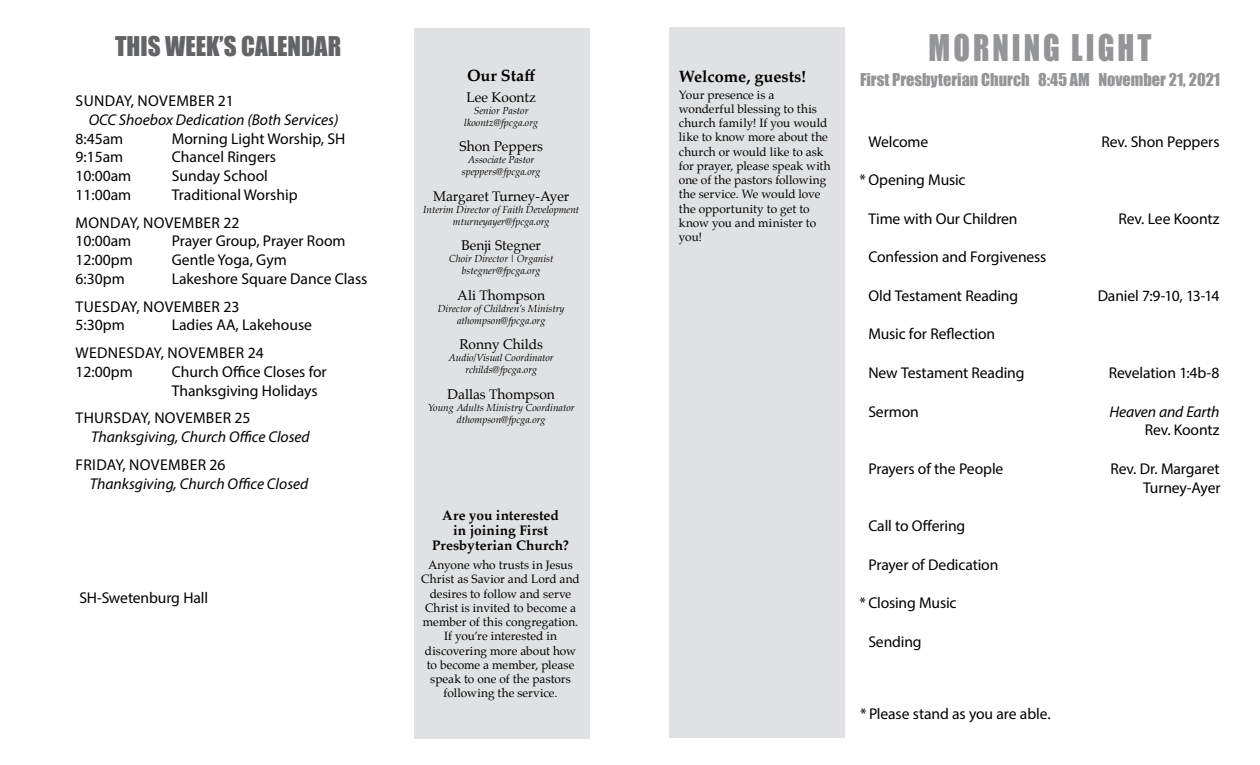
<style>
.page{position:relative;width:1260px;height:765px;background:#fff}
.page>*{position:absolute;margin:0;border:0;box-sizing:border-box;transform-origin:0 0}
.t1{font:33.75px "Impact";letter-spacing:.1em;color:#808285;scale:.9 1}
.t2{font:25px "Impact";color:#636466}
.t3{font:16.25px "Impact";color:#808285}
.t4{font:700 16.25px "Palatino";color:#000}
.t5{font:15.62px/27.8px "Myriad Pro";color:#000}
.t6{font:italic 15.62px "Myriad Pro";color:#000}
.t7{font:15.62px "Myriad Pro";letter-spacing:.02em;color:#000}
.t8{font:13.75px "Palatino";color:#000}
.t9{font:700 13.75px/15px "Palatino";letter-spacing:.005em;color:#000;text-align:center}
.t10{font:11.88px/14.2px "Palatino";color:#000;text-align:center}
.t11{font:italic 10px/12px "Palatino";color:#000;text-align:center}
</style>
<div class="page">
<div style="left:415px;top:28px;width:175px;height:710px;background:#e0e1e2"></div>
<div style="left:669px;top:28px;width:176px;height:710px;background:#e0e1e2"></div>
<h2 class="t2" style="left:115px;top:31px;width:228px">This Week’s Calendar</h2>
<p class="t7" style="left:76px;top:91px;width:160px">SUNDAY, NOVEMBER 21</p>
<p class="t6" style="left:89px;top:110px;width:251px">OCC Shoebox Dedication (Both Services)</p>
<p class="t5" style="left:75px;top:124px;width:49px">8:45am</p>
<p class="t5" style="left:172px;top:124px;width:175px">Morning Light Worship, SH</p>
<p class="t5" style="left:75px;top:143px;width:49px">9:15am</p>
<p class="t5" style="left:172px;top:143px;width:106px">Chancel Ringers</p>
<p class="t5" style="left:75px;top:162px;width:57px">10:00am</p>
<p class="t5" style="left:172px;top:162px;width:98px">Sunday School</p>
<p class="t5" style="left:75px;top:181px;width:57px">11:00am</p>
<p class="t5" style="left:76px;top:181px;width:224px;text-indent:96px">Traditional Worship<br>MONDAY, NOVEMBER 22</p>
<p class="t5" style="left:75px;top:227px;width:57px">10:00am</p>
<p class="t5" style="left:172px;top:227px;width:175px">Prayer Group, Prayer Room</p>
<p class="t5" style="left:75px;top:246px;width:59px">12:00pm</p>
<p class="t5" style="left:172px;top:246px;width:117px">Gentle Yoga, Gym</p>
<p class="t5" style="left:75px;top:265px;width:51px">6:30pm</p>
<p class="t5" style="left:76px;top:265px;width:293px;text-indent:96px">Lakeshore Square Dance Class<br>TUESDAY, NOVEMBER 23</p>
<p class="t5" style="left:75px;top:311px;width:51px">5:30pm</p>
<p class="t5" style="left:76px;top:311px;width:238px;text-indent:96px">Ladies AA, Lakehouse<br>WEDNESDAY, NOVEMBER 24</p>
<p class="t5" style="left:75px;top:358px;width:59px">12:00pm</p>
<p class="t5" style="left:172px;top:362px;width:156px;line-height:18.8px">Church Office Closes for<br>Thanksgiving Holidays</p>
<p class="t7" style="left:76px;top:409px;width:176px">THURSDAY, NOVEMBER 25</p>
<p class="t6" style="left:91px;top:427px;width:220px">Thanksgiving, Church Office Closed</p>
<p class="t7" style="left:76px;top:455px;width:151px">FRIDAY, NOVEMBER 26</p>
<p class="t6" style="left:90px;top:474px;width:220px">Thanksgiving, Church Office Closed</p>
<p class="t5" style="left:79px;top:584px;width:130px">SH-Swetenburg Hall</p>
<p class="t4" style="left:467px;top:67px;width:70px">Our Staff</p>
<p class="t8" style="left:467px;top:90px;width:71px">Lee Koontz</p>
<p class="t11" style="left:464px;top:105px;width:75px">Senior Pastor lkoontz@fpcga.org</p>
<p class="t8" style="left:460px;top:140px;width:85px">Shon Peppers</p>
<p class="t11" style="left:462px;top:155px;width:80px">Associate Pastor speppers@fpcga.org</p>
<p class="t8" style="left:433px;top:189px;width:138px">Margaret Turney-Ayer</p>
<p class="t11" style="left:423px;top:204px;width:158px">Interim Director of Faith Development mturneyayer@fpcga.org</p>
<p class="t8" style="left:461px;top:239px;width:81px">Benji Stegner</p>
<p class="t11" style="left:449px;top:254px;width:106px">Choir Director|Organist bstegner@fpcga.org</p>
<p class="t8" style="left:457px;top:288px;width:89px">Ali Thompson</p>
<p class="t11" style="left:438px;top:303px;width:128px">Director of Children’s Ministry athompson@fpcga.org</p>
<p class="t8" style="left:459px;top:338px;width:85px">Ronny Childs</p>
<p class="t11" style="left:449px;top:353px;width:107px">Audio/Visual Coordinator rchilds@fpcga.org</p>
<p class="t8" style="left:448px;top:387px;width:109px">Dallas Thompson</p>
<p class="t11" style="left:428px;top:402px;width:148px">Young Adults Ministry Coordinator dthompson@fpcga.org</p>
<p class="t9" style="left:432px;top:509px;width:138px">Are you interested<br>in joining First<br>Presbyterian Church?</p>
<p class="t10" style="left:421px;top:559px;width:160px">Anyone who trusts in Jesus<br>Christ as Savior and Lord and desires to follow and serve<br>Christ is invited to become a member of this congregation.<br>If you’re interested in discovering more about how to become a member, please speak to one of the pastors following the service.</p>
<p class="t4" style="left:679px;top:68px;width:128px">Welcome, guests!</p>
<p class="t10" style="left:679px;top:88px;width:153px;text-align:left">Your presence is a wonderful blessing to this church family! If you would like to know more about the church or would like to ask for prayer, please speak with one of the pastors following the service. We would love the opportunity to get to know you and minister to you!</p>
<h1 class="t1" style="left:929px;top:27px;width:249px">Morning Light</h1>
<p class="t3" style="left:860px;top:70px;width:362px">First Presbyterian Church 8:45 AM november 21, 2021</p>
<p class="t5" style="left:868px;top:127px;width:62px">Welcome</p>
<p class="t5" style="left:1102px;top:127px;width:120px">Rev. Shon Peppers</p>
<p class="t5" style="left:860px;top:166px;width:108px">*Opening Music</p>
<p class="t5" style="left:868px;top:204px;width:151px">Time with Our Children</p>
<p class="t5" style="left:1119px;top:204px;width:103px">Rev. Lee Koontz</p>
<p class="t5" style="left:868px;top:243px;width:180px">Confession and Forgiveness</p>
<p class="t5" style="left:868px;top:282px;width:151px">Old Testament Reading</p>
<p class="t5" style="left:1098px;top:282px;width:123px">Daniel 7:9-10, 13-14</p>
<p class="t5" style="left:868px;top:320px;width:128px">Music for Reflection</p>
<p class="t5" style="left:868px;top:359px;width:158px">New Testament Reading</p>
<p class="t5" style="left:1109px;top:359px;width:112px">Revelation 1:4b-8</p>
<p class="t5" style="left:868px;top:397px;width:52px">Sermon</p>
<p class="t6" style="left:1109px;top:402px;width:112px">Heaven and Earth</p>
<p class="t5" style="left:1145px;top:416px;width:76px">Rev. Koontz</p>
<p class="t5" style="left:868px;top:454px;width:137px">Prayers of the People</p>
<p class="t5" style="left:1111px;top:459px;width:111px;line-height:18.8px;text-align:right">Rev. Dr. Margaret<br>Turney-Ayer</p>
<p class="t5" style="left:868px;top:512px;width:99px">Call to Offering</p>
<p class="t5" style="left:868px;top:550px;width:132px">Prayer of Dedication</p>
<p class="t5" style="left:860px;top:589px;width:98px">* Closing Music</p>
<p class="t5" style="left:868px;top:627px;width:55px">Sending</p>
<p class="t5" style="left:860px;top:700px;width:192px">* Please stand as you are able.</p>
</div>
